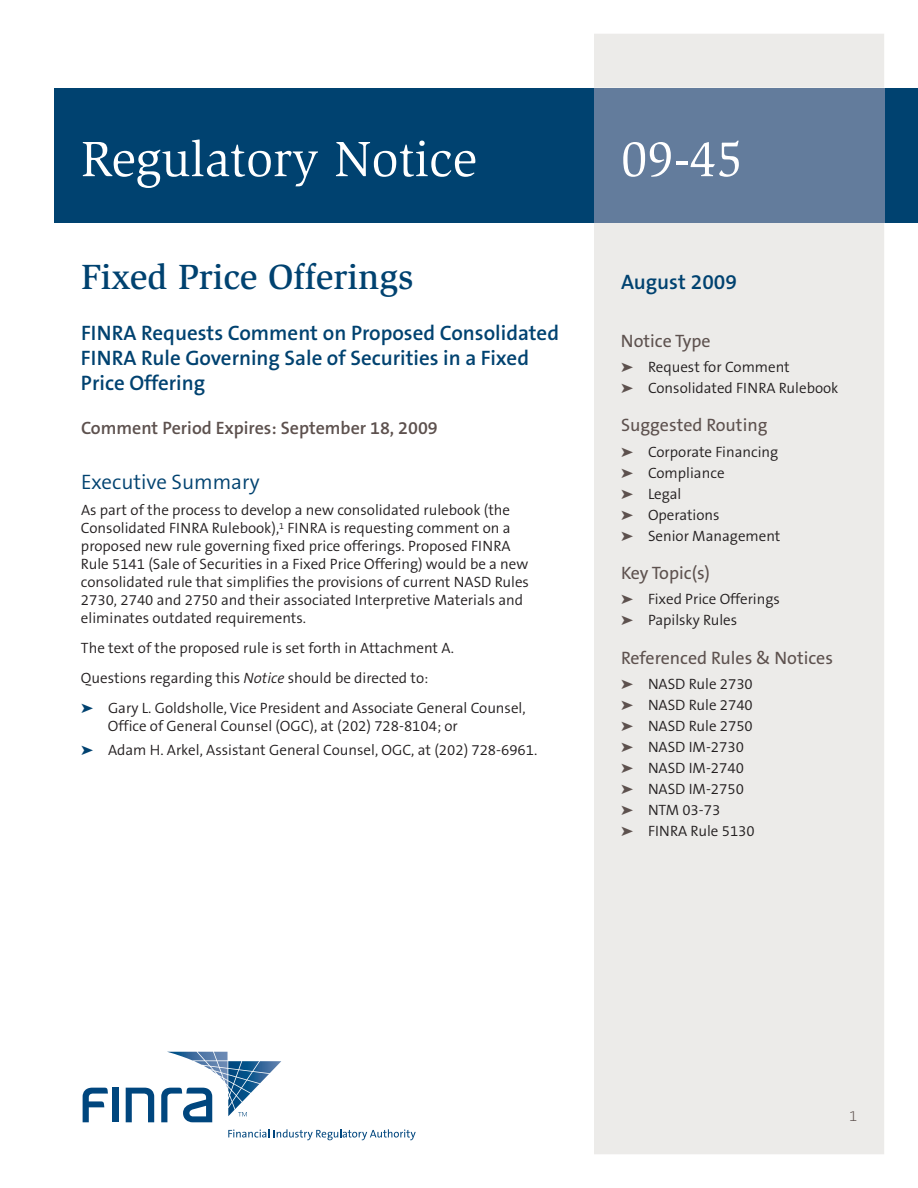
<style>
.page{position:relative;width:918px;height:1188px;background:#fff}
.page>*{position:absolute;margin:0;border:0;box-sizing:border-box;transform-origin:0 0}
.t1{font:51px "Slimbach LT";color:#fff}
.t2{font:500 36px "Slimbach LT";color:#004270}
.t3{font:600 21px/25.2px "The Sans B6";color:#004270}
.t4{font:300 21px "The Sans B4";color:#004270}
.t5{font:18px "The Sans B5 Plain";color:#5d514e}
.t6{font:600 18px "The Sans B6";color:#5d514e}
.t7{font:300 15px/21px "The Sans B4";color:#231f20}
.t8{font:200 15px "The Sans B2";color:#5d514e}
.s1{font-style:italic}
.s2{color:#004270}
.s3{color:#5d514e}
</style>
<div class="page">
<div style="left:54px;top:88px;width:864px;height:135px;background:#004270"></div>
<div style="left:594px;top:34px;width:290px;height:1120px;background:#ecebe9"></div>
<div style="left:594px;top:88px;width:290px;height:135px;background:#637c9c"></div>
<div style="left:112px;top:1088px;width:6px;height:34px;background:#00467e"></div>
<svg style="left:126px;top:1088px;width:28px;height:34px"></svg>
<svg style="left:83px;top:1088px;width:25px;height:34px"></svg>
<svg style="left:161px;top:1052px;width:120px;height:70px"></svg>
<svg style="left:228px;top:1129px;width:188px;height:11px"></svg>
<h1 class="t1" style="left:81px;top:139px;width:397px">Regulatory Notice</h1>
<h1 class="t1" style="left:621px;top:139px;width:123px">09-45</h1>
<h2 class="t2" style="left:81px;top:263px;width:334px">Fixed Price Offerings</h2>
<h3 class="t3" style="left:81px;top:321px;width:480px">FINRA Requests Comment on Proposed Consolidated<br>FINRA Rule Governing Sale of Securities in a Fixed<br>Price Offering</h3>
<p class="t6" style="left:81px;top:419px;width:358px">Comment Period Expires: September 18, 2009</p>
<h3 class="t4" style="left:81px;top:471px;width:180px">Executive Summary</h3>
<p class="t7" style="left:81px;top:502px;width:449px;line-height:18px">As part of the process to develop a new consolidated rulebook (the Consolidated FINRA Rulebook),<sup>1</sup> FINRA is requesting comment on a proposed new rule governing fixed price offerings. Proposed FINRA Rule 5141 (Sale of Securities in a Fixed Price Offering) would be a new consolidated rule that simplifies the provisions of current NASD Rules 2730, 2740 and 2750 and their associated Interpretive Materials and eliminates outdated requirements.</p>
<p class="t7" style="left:81px;top:634px;width:446px;line-height:30px">The text of the proposed rule is set forth in Attachment A.<br>Questions regarding this <span class="s1">Notice</span> should be directed to:<br><span class="s2">➤</span> Gary L. Goldsholle, Vice President and Associate General Counsel,</p>
<p class="t7" style="left:81px;top:715px;width:458px;line-height:24px;text-indent:27px">Office of General Counsel (OGC), at (202) 728-8104; or<br><span class="s2">➤</span> Adam H. Arkel, Assistant General Counsel, OGC, at (202) 728-6961.</p>
<h3 class="t3" style="left:621px;top:270px;width:118px">August 2009</h3>
<p class="t5" style="left:621px;top:331px;width:91px">Notice Type</p>
<p class="t7" style="left:621px;top:357px;width:219px"><span class="s3">➤</span> Request for Comment<br><span class="s3">➤</span> Consolidated FINRA Rulebook</p>
<p class="t5" style="left:621px;top:416px;width:148px">Suggested Routing</p>
<p class="t7" style="left:621px;top:442px;width:161px"><span class="s3">➤</span> Corporate Financing <span class="s3">➤</span> Compliance<br><span class="s3">➤</span> Legal<br><span class="s3">➤</span> Operations<br><span class="s3">➤</span> Senior Management</p>
<p class="t5" style="left:621px;top:564px;width:90px">Key Topic(s)</p>
<p class="t7" style="left:621px;top:589px;width:160px"><span class="s3">➤</span> Fixed Price Offerings <span class="s3">➤</span> Papilsky Rules</p>
<p class="t5" style="left:621px;top:648px;width:213px">Referenced Rules &amp; Notices</p>
<p class="t7" style="left:621px;top:674px;width:135px"><span class="s3">➤</span> NASD Rule 2730 <span class="s3">➤</span> NASD Rule 2740 <span class="s3">➤</span> NASD Rule 2750 <span class="s3">➤</span> NASD IM-2730 <span class="s3">➤</span> NASD IM-2740 <span class="s3">➤</span> NASD IM-2750 <span class="s3">➤</span> NTM 03-73<br><span class="s3">➤</span> FINRA Rule 5130</p>
<p class="t8" style="left:849px;top:1109px;width:10px">1</p>
</div>
